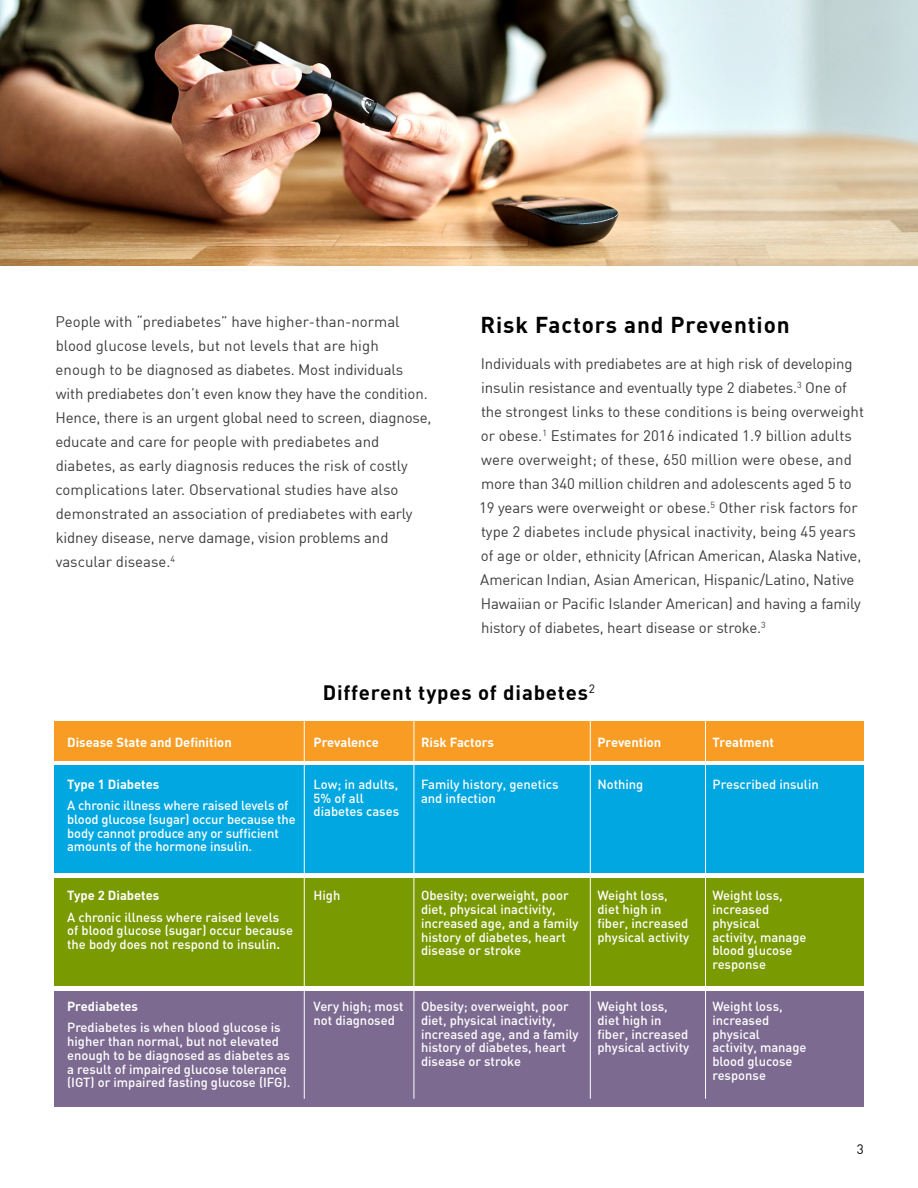
<style>
.page{position:relative;width:918px;height:1188px;background:#fff}
.page>*{position:absolute;margin:0;border:0;box-sizing:border-box;transform-origin:0 0}
.copy{font:700 22.5px "DIN";letter-spacing:.04em;color:#000}
.t1{font:700 20.4px "DIN";letter-spacing:.04em;color:#000}
.copy-2{font:15px/24px "DIN";letter-spacing:-.01em;color:#3e3e3f}
.t2{font:13.5px "DIN";color:#000}
.copy-3{font:500 12.9px/13.8px "DIN";color:#fff}
.copy-4{font:700 12.9px "DIN";color:#fff}
.s1{font-weight:700}
</style>
<div class="page">
<img style="left:0;top:0;width:918px;height:265px">
<div style="left:54px;top:766px;width:810px;height:107px;background:#00a7e0"></div>
<div style="left:54px;top:721px;width:810px;height:39px;background:#f89c23"></div>
<div style="left:54px;top:878px;width:810px;height:108px;background:#7a9a01"></div>
<div style="left:54px;top:991px;width:810px;height:116px;background:#7c6a91"></div>
<hr style="left:304px;top:721px;width:1px;height:378px;background:#fff">
<hr style="left:413px;top:721px;width:1px;height:378px;background:#fff">
<hr style="left:590px;top:721px;width:1px;height:378px;background:#fff">
<hr style="left:705px;top:721px;width:1px;height:378px;background:#fff">
<p class="copy-2" style="left:56px;top:310px;width:378px">People with “prediabetes” have higher-than-normal blood glucose levels, but not levels that are high enough to be diagnosed as diabetes. Most individuals with prediabetes don’t even know they have the condition.<br>Hence, there is an urgent global need to screen, diagnose, educate and care for people with prediabetes and diabetes, as early diagnosis reduces the risk of costly complications later. Observational studies have also demonstrated an association of prediabetes with early kidney disease, nerve damage, vision problems and vascular disease.<sup>4</sup></p>
<p class="copy" style="left:481px;top:310px;width:311px">Risk Factors and Prevention</p>
<p class="copy-2" style="left:479px;top:352px;width:386px">Individuals with prediabetes are at high risk of developing insulin resistance and eventually type 2 diabetes.<sup>3</sup> One of the strongest links to these conditions is being overweight or obese.<sup>1</sup> Estimates for 2016 indicated 1.9 billion adults were overweight; of these, 650 million were obese, and more than 340 million children and adolescents aged 5 to 19 years were overweight or obese.<sup>5</sup> Other risk factors for type 2 diabetes include physical inactivity, being 45 years of age or older, ethnicity (African American, Alaska Native, American Indian, Asian American, Hispanic/Latino, Native Hawaiian or Pacific Islander American) and having a family history of diabetes, heart disease or stroke.<sup>3</sup></p>
<p class="copy-4" style="left:67px;top:734px;width:166px">Disease State and Definition</p>
<p class="copy-4" style="left:67px;top:776px;width:94px">Type 1 Diabetes</p>
<p class="copy-3" style="left:67px;top:798px;width:230px">A chronic illness where raised levels of blood glucose (sugar) occur because the body cannot produce any or sufficient amounts of the hormone insulin.</p>
<p class="copy-4" style="left:67px;top:887px;width:94px">Type 2 Diabetes</p>
<p class="copy-3" style="left:67px;top:910px;width:227px">A chronic illness where raised levels of blood glucose (sugar) occur because the body does not respond to insulin<span class="s1">.</span></p>
<p class="copy-4" style="left:67px;top:998px;width:72px">Prediabetes</p>
<p class="copy-3" style="left:67px;top:1020px;width:225px">Prediabetes is when blood glucose is higher than normal, but not elevated enough to be diagnosed as diabetes as a result of impaired glucose tolerance (IGT) or impaired fasting glucose (IFG).</p>
<p class="t1" style="left:323px;top:679px;width:274px">Different types of diabetes<sup>2</sup></p>
<p class="copy-4" style="left:314px;top:734px;width:67px">Prevalence</p>
<p class="copy-4" style="left:421px;top:734px;width:74px">Risk Factors</p>
<p class="copy-4" style="left:597px;top:734px;width:65px">Prevention</p>
<p class="copy-4" style="left:713px;top:734px;width:63px">Treatment</p>
<p class="copy-3" style="left:314px;top:777px;width:87px">Low; in adults,<br>5% of all diabetes cases</p>
<p class="copy-3" style="left:421px;top:777px;width:139px">Family history, genetics and infection</p>
<p class="copy-3" style="left:597px;top:777px;width:47px">Nothing</p>
<p class="copy-3" style="left:713px;top:777px;width:108px">Prescribed insulin</p>
<p class="copy-3" style="left:314px;top:888px;width:28px">High</p>
<p class="copy-3" style="left:314px;top:999px;width:91px">Very high; most not diagnosed</p>
<p class="copy-3" style="left:421px;top:888px;width:159px">Obesity; overweight, poor diet, physical inactivity, increased age, and a family history of diabetes, heart disease or stroke</p>
<p class="copy-3" style="left:421px;top:999px;width:159px">Obesity; overweight, poor diet, physical inactivity, increased age, and a family history of diabetes, heart disease or stroke</p>
<p class="copy-3" style="left:597px;top:888px;width:93px">Weight loss, diet high in fiber, increased physical activity</p>
<p class="copy-3" style="left:597px;top:999px;width:93px">Weight loss, diet high in fiber, increased physical activity</p>
<p class="copy-3" style="left:712px;top:888px;width:96px">Weight loss, increased physical activity, manage blood glucose response</p>
<p class="copy-3" style="left:712px;top:999px;width:96px">Weight loss, increased physical activity, manage blood glucose response</p>
<p class="t2" style="left:857px;top:1141px;width:9px">3</p>
</div>
